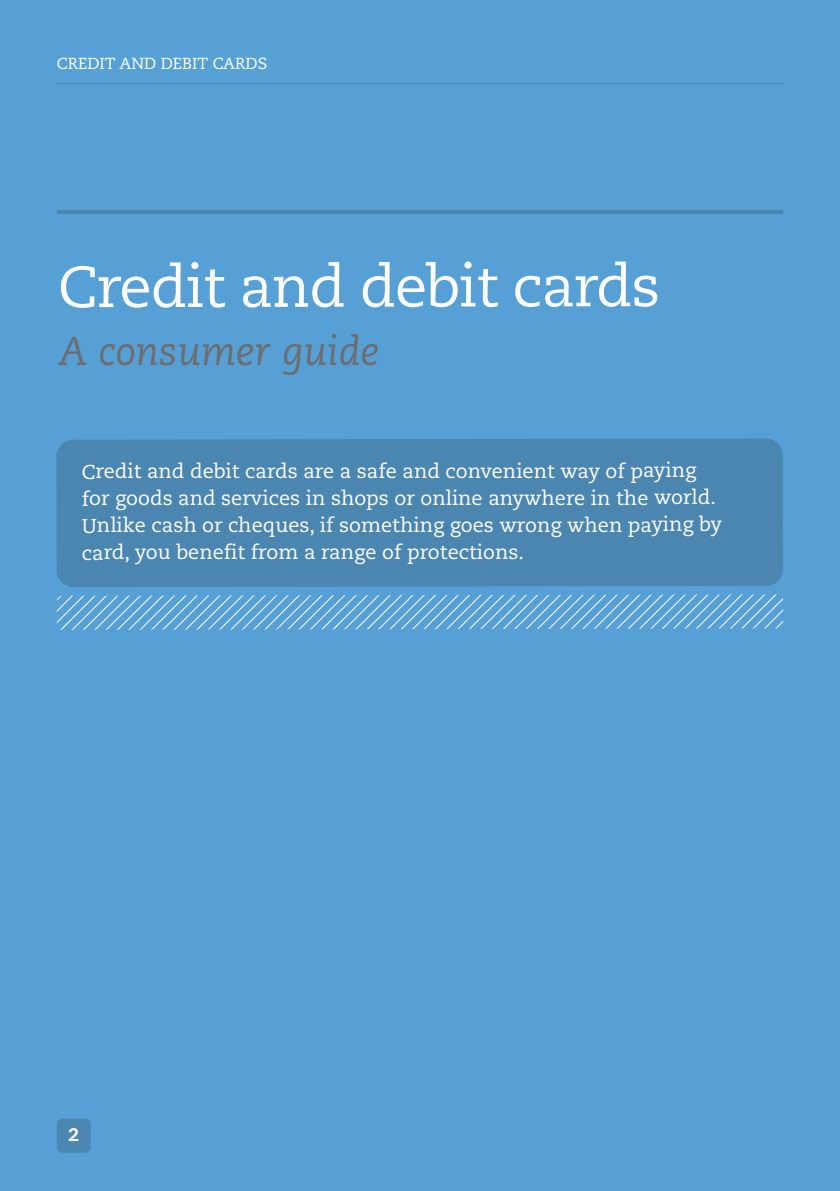
<style>
.page{position:relative;width:840px;height:1191px;background:#fff}
.page>*{position:absolute;margin:0;border:0;box-sizing:border-box;transform-origin:0 0}
.t1{font:58px "Caecilia LT";letter-spacing:-.02em;color:#fff}
.t2{font:italic 40px "Caecilia LT";color:#6c6d70}
.t3{font:20px/27px "Caecilia LT";color:#fff}
.t4{font:800 18px "Caecilia LT";color:#fff}
.t5{font:16px "Caecilia LT";color:#fff}
</style>
<div class="page">
<div style="left:0;top:0;width:839px;height:1191px;background:#56a0d5"></div>
<hr style="left:57px;top:83px;width:725px;height:1px;background:#4c87b2">
<hr style="left:57px;top:210px;width:725px;height:4px;background:#4b86b0">
<div style="left:56px;top:438px;width:726px;height:149px;background:#4b86b0"></div>
<svg style="left:57px;top:594px;width:725px;height:36px"></svg>
<div style="left:57px;top:1118px;width:34px;height:34px;background:#4b86b0;border-radius:6px"></div>
<p class="t5" style="left:57px;top:57px;width:212px">CREDIT AND DEBIT CARDS</p>
<h1 class="t1" style="left:58px;top:262px;width:603px">Credit and debit cards</h1>
<h2 class="t2" style="left:58px;top:334px;width:322px">A consumer guide</h2>
<p class="t3" style="left:82px;top:459px;width:641px">Credit and debit cards are a safe and convenient way of paying for goods and services in shops or online anywhere in the world.<br>Unlike cash or cheques, if something goes wrong when paying by card, you benefit from a range of protections.</p>
<p class="t4" style="left:68px;top:1127px;width:12px">2</p>
</div>
